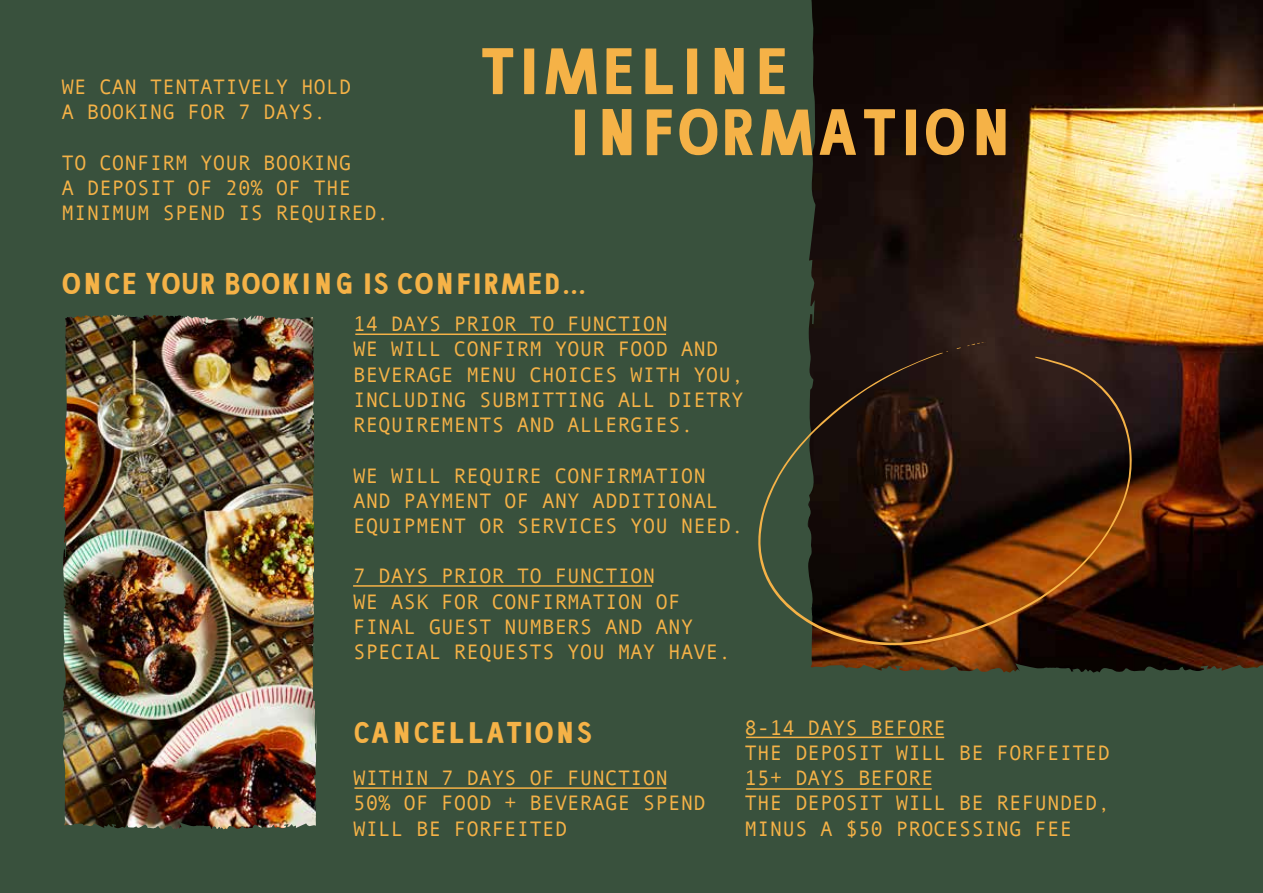
<style>
.page{position:relative;width:1263px;height:893px;background:#39513d}
.page>*{position:absolute;margin:0;border:0;box-sizing:border-box;transform-origin:0 0}
.t1{font:700 66px "Firebird";color:#f5b247}
.t2{font:700 30px "Firebird";color:#f5b247}
.t3{font:21px/25.2px "Andale Mono";color:#f5b247}
</style>
<div class="page">
<img style="left:62px;top:314px;width:255px;height:516px">
<hr style="left:355px;top:333px;width:311px;height:2px;background:#f5b247">
<hr style="left:353px;top:585px;width:299px;height:2px;background:#f5b247">
<hr style="left:354px;top:787px;width:312px;height:2px;background:#f5b247">
<hr style="left:746px;top:737px;width:198px;height:1px;background:#f5b247">
<hr style="left:746px;top:788px;width:186px;height:2px;background:#f5b247">
<svg style="left:758px;top:447px;width:40px;height:169px"></svg>
<img style="left:798px;top:0;width:465px;height:673px">
<p class="t3" style="left:62px;top:73px;width:291px">WE CAN TENTATIVELY HOLD</p>
<p class="t3" style="left:62px;top:99px;width:266px">A BOOKING FOR 7 DAYS.</p>
<p class="t3" style="left:62px;top:149px;width:329px">TO CONFIRM YOUR BOOKING<br>A DEPOSIT OF 20% OF THE<br>MINIMUM SPEND IS REQUIRED.</p>
<h1 class="t1" style="left:478px;top:42px;width:314px">TIMELINE</h1>
<h1 class="t1" style="left:568px;top:103px;width:450px">INFORMATION</h1>
<h2 class="t2" style="left:62px;top:270px;width:526px">ONCE YOUR BOOKING IS CONFIRMED...</h2>
<p class="t3" style="left:353px;top:310px;width:392px">14 DAYS PRIOR TO FUNCTION<br>WE WILL CONFIRM YOUR FOOD AND<br>BEVERAGE MENU CHOICES WITH YOU,<br>INCLUDING SUBMITTING ALL DIETRY<br>REQUIREMENTS AND ALLERGIES.</p>
<p class="t3" style="left:353px;top:462px;width:392px">WE WILL REQUIRE CONFIRMATION<br>AND PAYMENT OF ANY ADDITIONAL<br>EQUIPMENT OR SERVICES YOU NEED.</p>
<p class="t3" style="left:353px;top:562px;width:380px">7 DAYS PRIOR TO FUNCTION<br>WE ASK FOR CONFIRMATION OF<br>FINAL GUEST NUMBERS AND ANY<br>SPECIAL REQUESTS YOU MAY HAVE.</p>
<h2 class="t2" style="left:353px;top:719px;width:241px">CANCELLATIONS</h2>
<p class="t3" style="left:745px;top:714px;width:367px">8-14 DAYS BEFORE<br>THE DEPOSIT WILL BE FORFEITED<br>15+ DAYS BEFORE<br>THE DEPOSIT WILL BE REFUNDED,<br>MINUS A $50 PROCESSING FEE</p>
<p class="t3" style="left:353px;top:764px;width:354px">WITHIN 7 DAYS OF FUNCTION<br>50% OF FOOD + BEVERAGE SPEND<br>WILL BE FORFEITED</p>
</div>
